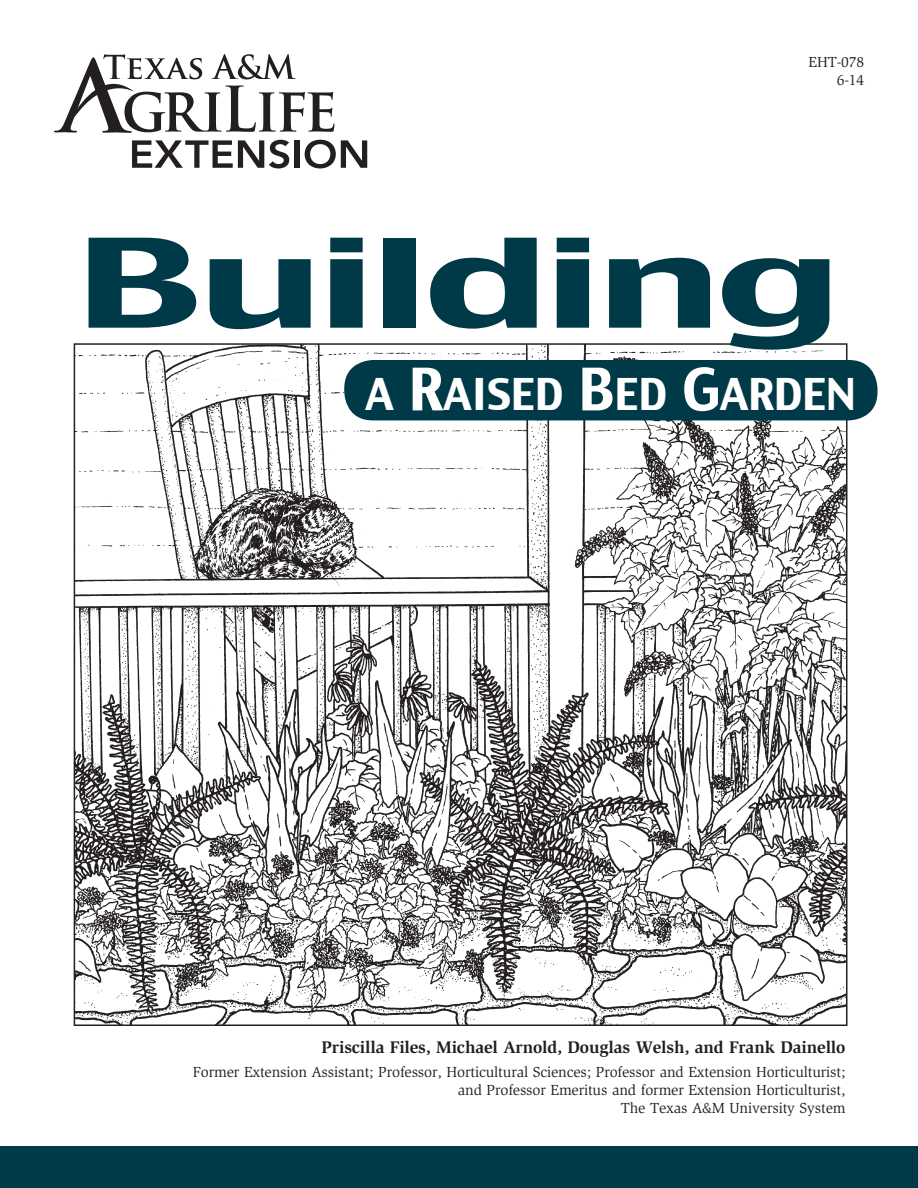
<style>
.page{position:relative;width:918px;height:1188px;background:#fff}
.page>*{position:absolute;margin:0;border:0;box-sizing:border-box;transform-origin:0 0}
.captions{font:120px "Charcoal CY";letter-spacing:-.05em;color:#003a49;scale:1.7 1}
.captions-2{font:42.75px "Charcoal CY";letter-spacing:-.015em;color:#fff}
.captions-3{font:700 17.25px "Slimbach";letter-spacing:-.01em;color:#231f20}
.captions-4{font:15px/18px "Slimbach";letter-spacing:-.01em;color:#231f20;text-align:right}
.s1{font-size:57px}
</style>
<div class="page">
<img style="left:77px;top:346px;width:768px;height:677px">
<div style="left:344px;top:360px;width:534px;height:60px;background:#003a49;border-radius:28px"></div>
<div style="left:0;top:1146px;width:918px;height:42px;background:#003a49"></div>
<svg style="left:54px;top:54px;width:280px;height:79px"></svg>
<svg style="left:132px;top:140px;width:157px;height:28px"></svg>
<div style="left:295px;top:140px;width:5px;height:28px;background:#231f20"></div>
<svg style="left:305px;top:140px;width:62px;height:28px"></svg>
<p class="captions-4" style="left:809px;top:53px;width:57px">EHT-078</p>
<p class="captions-4" style="left:837px;top:71px;width:29px">6-14</p>
<p class="captions" style="left:74px;top:208px;width:455px">Building</p>
<p class="captions-2" style="left:365px;top:368px;width:492px">A <span class="s1">R</span>AISED <span class="s1">B</span>ED <span class="s1">G</span>ARDEN</p>
<p class="captions-3" style="left:322px;top:1037px;width:525px">Priscilla Files, Michael Arnold, Douglas Welsh, and Frank Dainello</p>
<p class="captions-4" style="left:193px;top:1063px;width:654px">Former Extension Assistant; Professor, Horticultural Sciences; Professor and Extension Horticulturist; and Professor Emeritus and former Extension Horticulturist,<br>The Texas A&amp;M University System</p>
</div>
